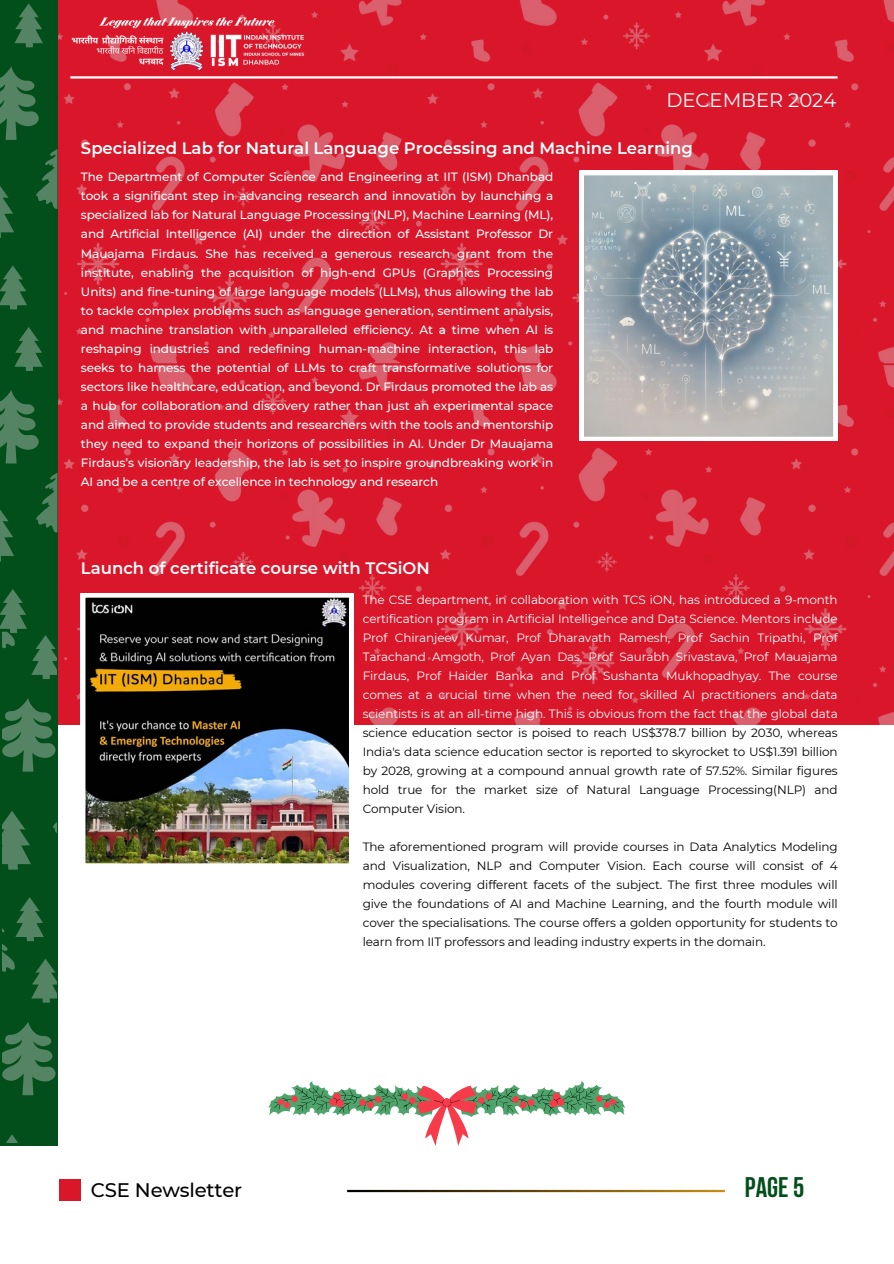
<style>
.page{position:relative;width:894px;height:1264px;background:#fff}
.page>*{position:absolute;margin:0;border:0;box-sizing:border-box;transform-origin:0 0}
.t1{font:700 28.2px "Bebas Neue";color:#034f1b}
.t2{font:500 19.65px "Montserrat";letter-spacing:-.01em;color:#000}
.t3{font:19.5px "Montserrat";color:#fff}
.t4{font:600 16.5px "Montserrat";color:#fff}
.t5{font:500 12px/19px "Montserrat";letter-spacing:-.01em;color:#fff;text-align:justify}
.t6{font:12px/19px "Montserrat";letter-spacing:-.01em;color:#fff;text-align:justify}
.t7{font:12px/19px "Montserrat";letter-spacing:-.01em;color:#000;text-align:justify}
.s1{color:#000}
</style>
<div class="page">
<img style="left:57px;top:0;width:836px;height:724px">
<hr style="left:70px;top:76px;width:767px;height:3px;background:#fff">
<div style="left:60px;top:1179px;width:21px;height:21px;background:#d9162a"></div>
<img style="left:70px;top:11px;width:237px;height:62px">
<svg style="left:579px;top:171px;width:258px;height:270px;background:#a6b0b5"></svg>
<img style="left:81px;top:593px;width:272px;height:271px">
<svg style="left:0;top:0;width:57px;height:1142px;background:#165b2c"></svg>
<svg style="left:268px;top:1081px;width:356px;height:64px"></svg>
<p class="t3" style="left:666px;top:88px;width:171px">DECEMBER 2024</p>
<h5 class="t4" style="left:81px;top:138px;width:613px">Specialized Lab for Natural Language Processing and Machine Learning</h5>
<h4 class="t5" style="left:81px;top:168px;width:473px">The Department of Computer Science and Engineering at IIT (ISM) Dhanbad took a significant step in advancing research and innovation by launching a specialized lab for Natural Language Processing (NLP), Machine Learning (ML), and Artificial Intelligence (AI) under the direction of Assistant Professor Dr Mauajama Firdaus. She has received a generous research grant from the institute, enabling the acquisition of high-end GPUs (Graphics Processing Units) and fine-tuning of large language models (LLMs), thus allowing the lab to tackle complex problems such as language generation, sentiment analysis, and machine translation with unparalleled efficiency. At a time when AI is reshaping industries and redefining human-machine interaction, this lab seeks to harness the potential of LLMs to craft transformative solutions for sectors like healthcare, education, and beyond. Dr Firdaus promoted the lab as a hub for collaboration and discovery rather than just an experimental space and aimed to provide students and researchers with the tools and mentorship they need to expand their horizons of possibilities in AI. Under Dr Mauajama Firdaus’s visionary leadership, the lab is set to inspire groundbreaking work in AI and be a centre of excellence in technology and research</h4>
<h2 class="t4" style="left:81px;top:557px;width:350px">Launch of certificate course with TCSiON</h2>
<p class="t6" style="left:362px;top:590px;width:476px">The CSE department, in collaboration with TCS iON, has introduced a 9-month certification program in Artificial Intelligence and Data Science. Mentors include Prof Chiranjeev Kumar, Prof Dharavath Ramesh, Prof Sachin Tripathi, Prof Tarachand Amgoth, Prof Ayan Das, Prof Saurabh Srivastava, Prof Mauajama Firdaus, Prof Haider Banka and Prof Sushanta Mukhopadhyay. The course comes at a crucial time when the need for skilled AI practitioners and data scientists is at an all-time high. This is obvious from the fact that the global data <span class="s1">science education sector is poised to reach US$378.7 billion by 2030, whereas India's data science education sector is reported to skyrocket to US$1.391 billion by 2028, growing at a compound annual growth rate of 57.52%. Similar figures hold true for the market size of Natural Language Processing(NLP) and Computer Vision.</span></p>
<p class="t7" style="left:362px;top:837px;width:476px">The aforementioned program will provide courses in Data Analytics Modeling and Visualization, NLP and Computer Vision. Each course will consist of 4 modules covering different facets of the subject. The first three modules will give the foundations of AI and Machine Learning, and the fourth module will cover the specialisations. The course offers a golden opportunity for students to learn from IIT professors and leading industry experts in the domain.</p>
<p class="t2" style="left:91px;top:1178px;width:153px">CSE Newsletter</p>
<p class="t1" style="left:744px;top:1175px;width:61px">PAGE5</p>
</div>
